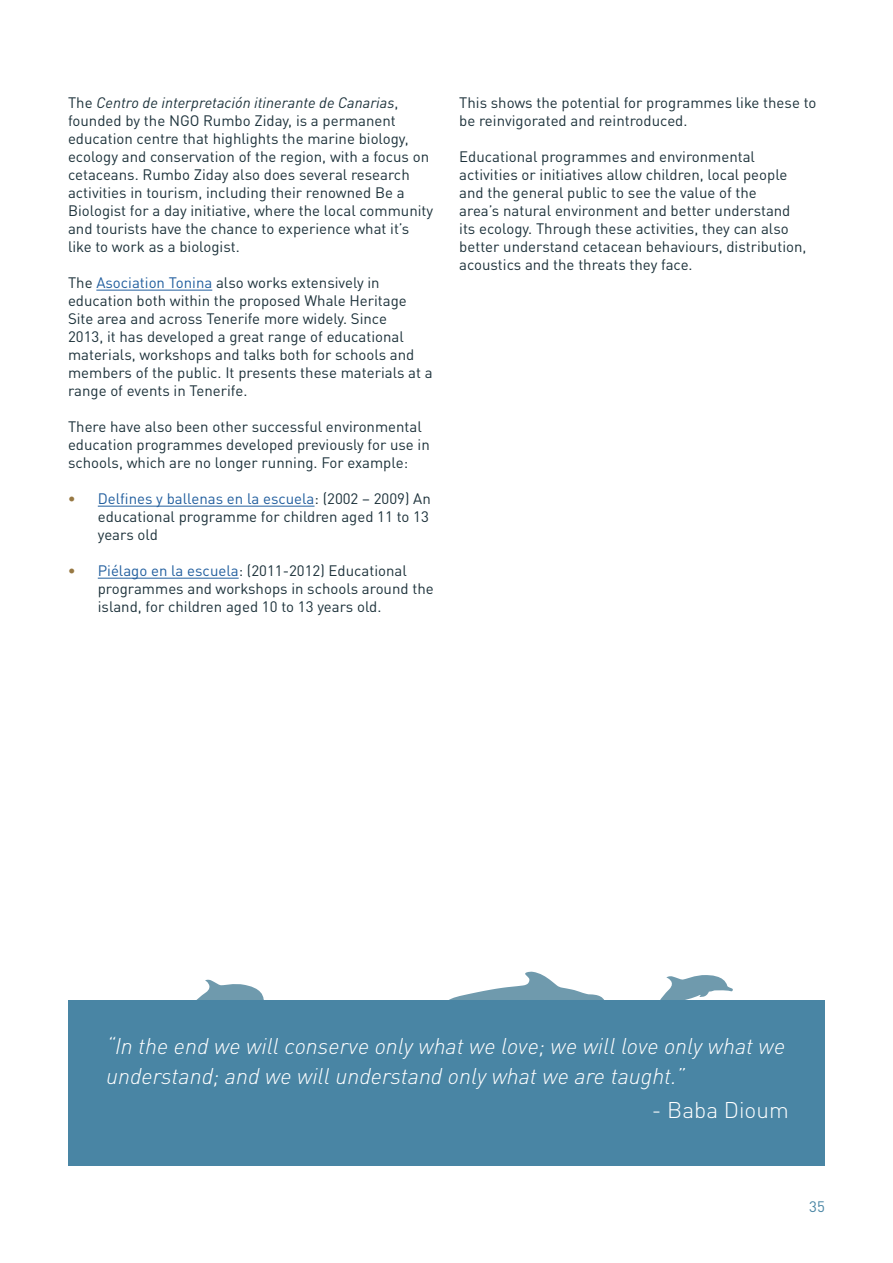
<style>
.page{position:relative;width:893px;height:1263px;background:#fff}
.page>*{position:absolute;margin:0;border:0;box-sizing:border-box;transform-origin:0 0}
.t1{font:italic 300 22.5px/30px "DIN Pro";color:#fff}
.t2{font:300 22.5px "DIN Pro";color:#fff}
.t3{font:15px/18px "DIN Pro";color:#1d323b}
.t4{font:15px "DIN Pro";color:#4985a4}
.s1{font-style:italic}
.s2{color:#215e9e}
.s3{font-weight:700;color:#977843}
</style>
<div class="page">
<hr style="left:96px;top:290px;width:116px;height:1px;background:#215e9e">
<hr style="left:98px;top:506px;width:216px;height:1px;background:#215e9e">
<hr style="left:98px;top:578px;width:141px;height:1px;background:#215e9e">
<svg style="left:660px;top:975px;width:73px;height:25px"></svg>
<svg style="left:196px;top:979px;width:68px;height:21px"></svg>
<svg style="left:449px;top:971px;width:155px;height:29px"></svg>
<div style="left:68px;top:1000px;width:757px;height:166px;background:#4985a4"></div>
<p class="t3" style="left:68px;top:92px;width:367px">The <span class="s1">Centro de interpretación itinerante de Canarias</span>, founded by the NGO Rumbo Ziday, is a permanent education centre that highlights the marine biology, ecology and conservation of the region, with a focus on cetaceans. Rumbo Ziday also does several research activities in tourism, including their renowned Be a Biologist for a day initiative, where the local community and tourists have the chance to experience what it’s like to work as a biologist.</p>
<p class="t3" style="left:68px;top:272px;width:366px">The <span class="s2">Asociation Tonina</span> also works extensively in education both within the proposed Whale Heritage Site area and across Tenerife more widely. Since<br>2013, it has developed a great range of educational materials, workshops and talks both for schools and members of the public. It presents these materials at a range of events in Tenerife.</p>
<p class="t3" style="left:68px;top:416px;width:363px">There have also been other successful environmental education programmes developed previously for use in schools, which are no longer running. For example:</p>
<p class="t3" style="left:98px;top:488px;width:335px;text-indent:-30px"><span class="s3">•</span> <span class="s2">Delfines y ballenas en la escuela</span>: (2002 – 2009) An educational programme for children aged 11 to 13 years old</p>
<p class="t3" style="left:98px;top:560px;width:337px;text-indent:-30px"><span class="s3">•</span> <span class="s2">Piélago en la escuela</span>: (2011-2012) Educational programmes and workshops in schools around the island, for children aged 10 to 13 years old.</p>
<p class="t3" style="left:459px;top:92px;width:359px">This shows the potential for programmes like these to be reinvigorated and reintroduced.</p>
<p class="t3" style="left:459px;top:146px;width:349px">Educational programmes and environmental activities or initiatives allow children, local people and the general public to see the value of the<br>area’s natural environment and better understand its ecology. Through these activities, they can also better understand cetacean behaviours, distribution, acoustics and the threats they face.</p>
<h1 class="t1" style="left:106px;top:1029px;width:681px">“In the end we will conserve only what we love; we will love only what we understand; and we will understand only what we are taught.”</h1>
<h1 class="t2" style="left:652px;top:1093px;width:138px">- Baba Dioum</h1>
<p class="t4" style="left:809px;top:1195px;width:17px">35</p>
</div>
